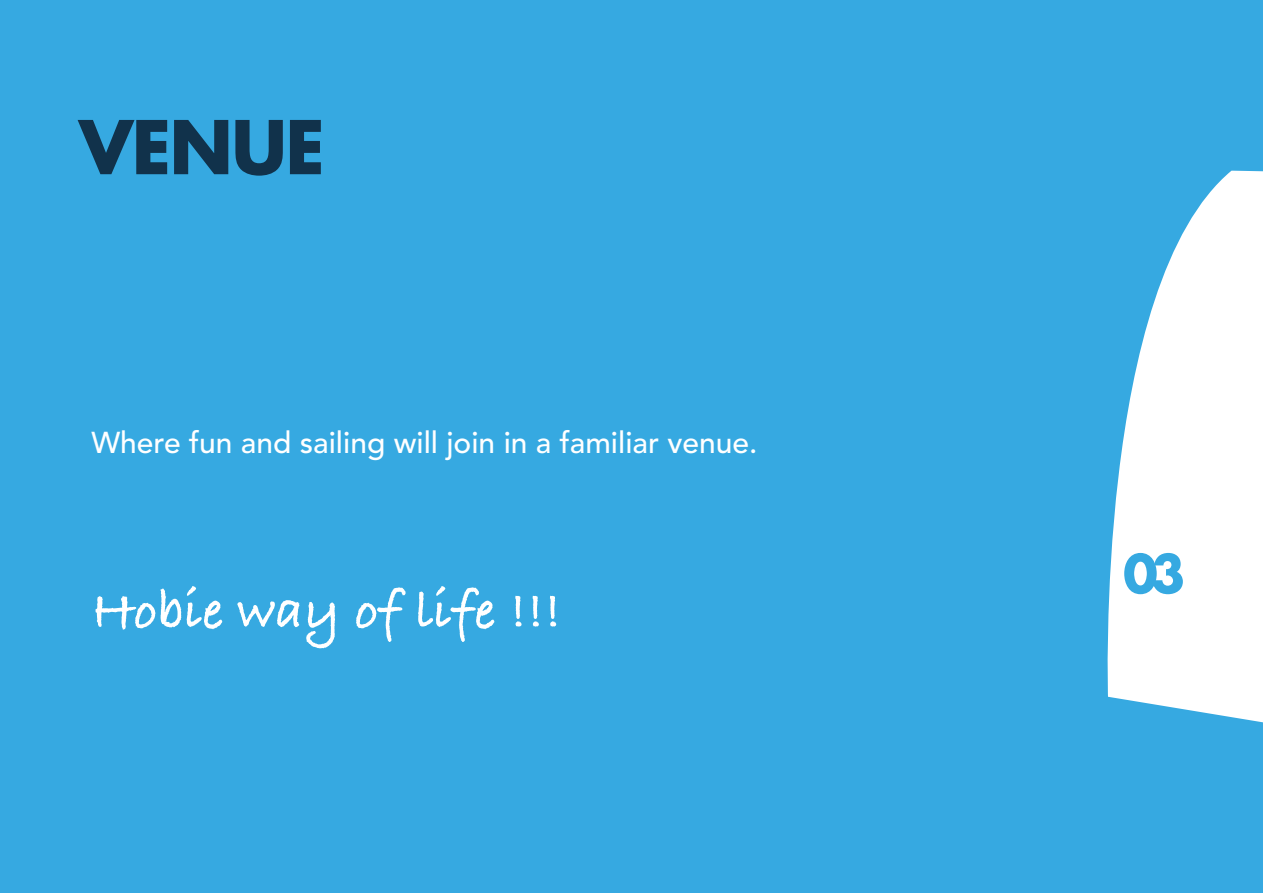
<style>
.page{position:relative;width:1263px;height:893px;background:#36a9e1}
.page>*{position:absolute;margin:0;border:0;box-sizing:border-box;transform-origin:0 0}
.t1{font:700 72px "Futura Std";letter-spacing:-.025em;color:#11324b}
.t2{font:700 55.5px "Bradley Hand ITCTT";color:#fff}
.t3{font:700 50.7px "Futura Std";color:#36a9e1}
.t4{font:500 30px "Avenir LT Std";color:#fff}
</style>
<div class="page">
<svg style="left:1107px;top:171px;width:156px;height:551px;fill:#fff"></svg>
<h1 class="t1" style="left:79px;top:99px;width:248px">VENUE</h1>
<p class="t4" style="left:91px;top:425px;width:668px">Where fun and sailing will join in a familiar venue.</p>
<h2 class="t2" style="left:91px;top:568px;width:471px">Hobie way of life !!!</h2>
<h3 class="t3" style="left:1123px;top:540px;width:64px">03</h3>
</div>
